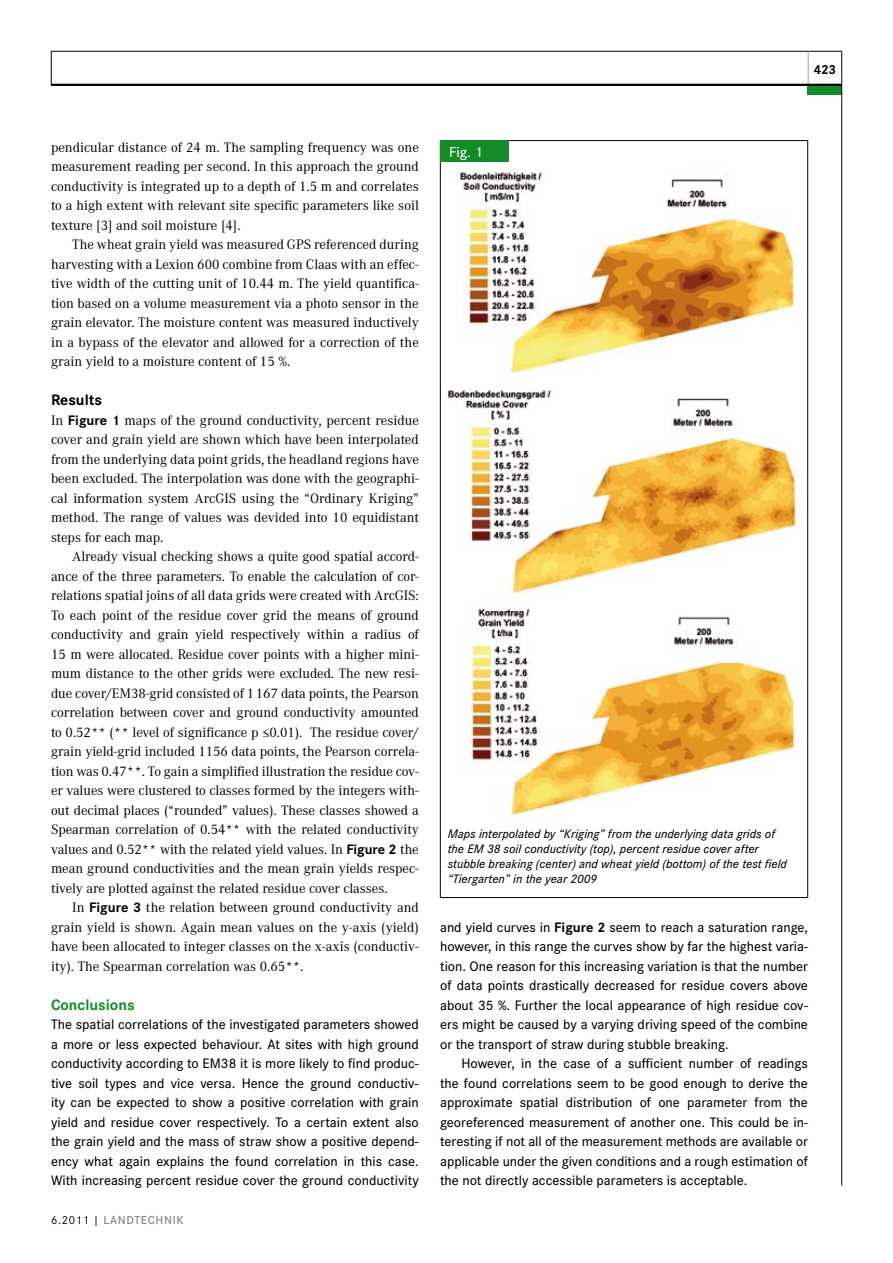
<style>
.page{position:relative;width:893px;height:1263px;background:#fff}
.page>*{position:absolute;margin:0;border:0;box-sizing:border-box;transform-origin:0 0}
.t1{font:700 15.75px "Corporate S";color:#148b29}
.t2{font:700 15.75px "Corporate S";color:#000}
.t3{font:500 15px "Corporate S";color:#fff}
.t4{font:14.25px/19.5px "Corporate A";color:#000;text-align:justify}
.t5{font:500 14.25px/19.5px "Corporate S";color:#000;text-align:justify}
.t6{font:700 13.5px "Corporate S";color:#000}
.t7{font:italic 500 12.75px/15px "Corporate S";color:#000}
.t8{font:600 12px "Corporate S";letter-spacing:.05em;color:#87888a}
.s1{font-family:"Corporate S";font-weight:700}
.s2{font-weight:400;color:#000}
.s3{font-weight:700}
</style>
<div class="page">
<hr style="left:51px;top:51px;width:1px;height:34px;background:#000">
<hr style="left:51px;top:51px;width:791px;height:1px;background:#000">
<hr style="left:808px;top:51px;width:1px;height:34px;background:#9c9d9f">
<div style="left:808px;top:85px;width:34px;height:10px;background:#148b29"></div>
<hr style="left:841px;top:51px;width:1px;height:1134px;background:#000">
<hr style="left:51px;top:84px;width:791px;height:2px;background:#000">
<div style="left:441px;top:141px;width:68px;height:21px;background:#148b29"></div>
<img style="left:448px;top:172px;width:352px;height:647px">
<p class="t6" style="left:814px;top:61px;width:24px">423</p>
<p class="t4" style="left:51px;top:138px;width:369px">pendicular distance of 24 m. The sampling frequency was one measurement reading per second. In this approach the ground conductivity is integrated up to a depth of 1.5 m and correlates to a high extent with relevant site specific parameters like soil texture [3] and soil moisture [4].</p>
<p class="t4" style="left:51px;top:235px;width:369px;text-indent:21px">The wheat grain yield was measured GPS referenced during harvesting with a Lexion 600 combine from Claas with an effec&shy;tive width of the cutting unit of 10.44 m. The yield quantifica&shy;tion based on a volume measurement via a photo sensor in the grain elevator. The moisture content was measured inductively in a bypass of the elevator and allowed for a correction of the grain yield to a moisture content of 15 %.</p>
<p class="t2" style="left:51px;top:391px;width:53px">Results</p>
<p class="t4" style="left:51px;top:411px;width:369px">In <span class="s1">Figure 1</span> maps of the ground conductivity, percent residue cover and grain yield are shown which have been interpolated from the underlying data point grids, the headland regions have been excluded. The interpolation was done with the geographi&shy;cal information system ArcGIS using the “Ordinary Kriging” method. The range of values was devided into 10 equidistant steps for each map.</p>
<p class="t4" style="left:51px;top:547px;width:369px;text-indent:21px">Already visual checking shows a quite good spatial accord&shy;ance of the three parameters. To enable the calculation of cor&shy;relations spatial joins of all data grids were created with ArcGIS:<br>To each point of the residue cover grid the means of ground conductivity and grain yield respectively within a radius of 15 m were allocated. Residue cover points with a higher mini&shy;mum distance to the other grids were excluded. The new resi&shy;due cover/EM38-grid consisted of 1167 data points, the Pearson correlation between cover and ground conductivity amounted to 0.52** (** level of significance p ≤0.01). The residue cover/ grain yield-grid included 1156 data points, the Pearson correla&shy;tion was 0.47**. To gain a simplified illustration the residue cov&shy;er values were clustered to classes formed by the integers with&shy;out decimal places (“rounded” values). These classes showed a Spearman correlation of 0.54** with the related conductivity values and 0.52** with the related yield values. In <span class="s1">Figure 2</span> the mean ground conductivities and the mean grain yields respec&shy;tively are plotted against the related residue cover classes.</p>
<p class="t4" style="left:51px;top:898px;width:369px;text-indent:21px">In <span class="s1">Figure 3</span> the relation between ground conductivity and grain yield is shown. Again mean values on the y-axis (yield) have been allocated to integer classes on the x-axis (conductiv&shy;ity). The Spearman correlation was 0.65**.</p>
<p class="t1" style="left:51px;top:996px;width:85px">Conclusions</p>
<p class="t5" style="left:51px;top:1015px;width:369px">The spatial correlations of the investigated parameters showed a more or less expected behaviour. At sites with high ground conductivity according to EM38 it is more likely to find produc&shy;tive soil types and vice versa. Hence the ground conductiv&shy;ity can be expected to show a positive correlation with grain yield and residue cover respectively. To a certain extent also the grain yield and the mass of straw show a positive depend&shy;ency what again explains the found correlation in this case.<br>With increasing percent residue cover the ground conductivity</p>
<p class="t8" style="left:51px;top:1213px;width:134px"><span class="s2">6.2011 |</span> LANDTECHNIK</p>
<p class="t3" style="left:449px;top:143px;width:35px">Fig. 1</p>
<p class="t7" style="left:448px;top:827px;width:341px">Maps interpolated by “Kriging” from the underlying data grids of the EM 38 soil conductivity (top), percent residue cover after stubble breaking (center) and wheat yield (bottom) of the test field “Tiergarten” in the year 2009</p>
<p class="t5" style="left:440px;top:917px;width:369px">and yield curves in <span class="s3">Figure 2</span> seem to reach a saturation range, however, in this range the curves show by far the highest varia&shy;tion. One reason for this increasing variation is that the number of data points drastically decreased for residue covers above about 35 %. Further the local appearance of high residue cov&shy;ers might be caused by a varying driving speed of the combine or the transport of straw during stubble breaking.</p>
<p class="t5" style="left:440px;top:1054px;width:369px;text-indent:21px">However, in the case of a sufficient number of readings the found correlations seem to be good enough to derive the approximate spatial distribution of one parameter from the georeferenced measurement of another one. This could be in&shy;teresting if not all of the measurement methods are available or applicable under the given conditions and a rough estimation of the not directly accessible parameters is acceptable.</p>
</div>
